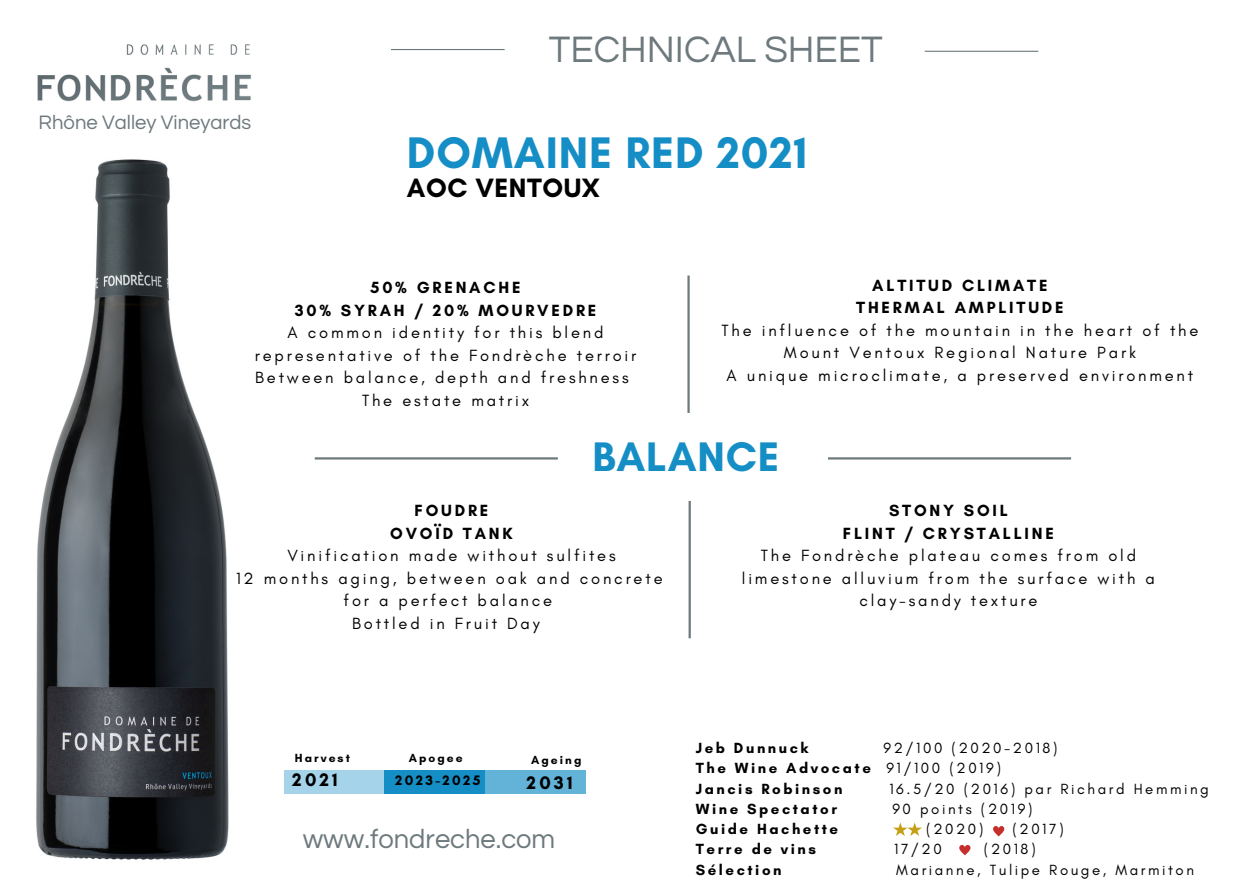
<style>
.page{position:relative;width:1233px;height:894px;background:#fff}
.page>*{position:absolute;margin:0;border:0;box-sizing:border-box;transform-origin:0 0}
.t1{font:700 45px "Glacial Indifference";letter-spacing:.02em;color:#158ec6}
.t2{font:700 42px "Glacial Indifference";letter-spacing:.02em;color:#158ec6}
.t3{font:38.25px "Questrial";color:#6d797d}
.t4{font:27.3px "Questrial";color:#6d797d}
.t5{font:700 27px "Glacial Indifference";letter-spacing:.02em;color:#000}
.t6{font:20.25px "Questrial";color:#6d797d}
.t7{font:700 18.45px "Glacial Indifference";letter-spacing:.17em;color:#000}
.t8{font:16.5px/22.5px "Glacial Indifference";letter-spacing:.17em;color:#000;text-align:center}
.t9{font:700 16.5px/22.5px "Glacial Indifference";letter-spacing:.17em;color:#000;text-align:center}
.t10{font:15px/20.2px "Glacial Indifference";letter-spacing:.17em;color:#000}
.t11{font:700 15px "Glacial Indifference";letter-spacing:.17em;color:#000}
.t12{font:700 13.95px "Glacial Indifference";letter-spacing:.17em;color:#000}
.t13{font:700 12px "Glacial Indifference";letter-spacing:.17em;color:#000}
.s1{font-weight:700}
</style>
<div class="page">
<img style="left:37px;top:44px;width:215px;height:58px">
<hr style="left:391px;top:49px;width:114px;height:1px;background:#6d797d">
<hr style="left:925px;top:51px;width:113px;height:1px;background:#6d797d">
<hr style="left:315px;top:457px;width:243px;height:2px;background:#6d797d">
<hr style="left:687px;top:275px;width:3px;height:138px;background:#6d797d">
<div style="left:284px;top:769px;width:101px;height:24px;background:#a5d3e9"></div>
<div style="left:385px;top:769px;width:100px;height:24px;background:#158ec6"></div>
<div style="left:485px;top:769px;width:100px;height:24px;background:#63b3d9"></div>
<img style="left:36px;top:159px;width:193px;height:701px">
<hr style="left:689px;top:500px;width:2px;height:138px;background:#6d797d">
<hr style="left:828px;top:457px;width:243px;height:2px;background:#6d797d">
<svg style="left:993px;top:826px;width:12px;height:10px"></svg>
<svg style="left:959px;top:845px;width:12px;height:10px"></svg>
<svg style="left:893px;top:822px;width:29px;height:13px"></svg>
<p class="t6" style="left:39px;top:112px;width:214px">Rhône Valley Vineyards</p>
<h3 class="t3" style="left:549px;top:31px;width:335px">TECHNICAL SHEET</h3>
<h1 class="t1" style="left:407px;top:125px;width:402px">DOMAINE RED 2021</h1>
<h3 class="t5" style="left:407px;top:171px;width:195px">AOC VENTOUX</h3>
<p class="t9" style="left:295px;top:276px;width:303px">50% GRENACHE<br>30% SYRAH / 20% MOURVEDRE</p>
<p class="t8" style="left:255px;top:321px;width:383px">A common identity for this blend representative of the Fondrèche terroir<br>Between balance, depth and freshness<br>The estate matrix</p>
<p class="t9" style="left:856px;top:274px;width:209px">ALTITUD CLIMATE<br>THERMAL AMPLITUDE</p>
<p class="t8" style="left:721px;top:319px;width:478px">The influence of the mountain in the heart of the<br>Mount Ventoux Regional Nature Park<br>A unique microclimate, a preserved environment</p>
<h2 class="t2" style="left:593px;top:431px;width:188px">BALANCE</h2>
<p class="t9" style="left:390px;top:499px;width:124px">FOUDRE<br>OVOÏD TANK</p>
<p class="t8" style="left:236px;top:544px;width:428px">Vinification made without sulfites<br>12 months aging, between oak and concrete for a perfect balance<br>Bottled in Fruit Day</p>
<p class="t9" style="left:843px;top:499px;width:212px">STONY SOIL<br>FLINT / CRYSTALLINE</p>
<p class="t8" style="left:742px;top:544px;width:414px">The Fondrèche plateau comes from old limestone alluvium from the surface with a clay-sandy texture</p>
<p class="t13" style="left:295px;top:750px;width:57px">Harvest</p>
<p class="t13" style="left:409px;top:750px;width:55px">Apogee</p>
<p class="t13" style="left:531px;top:752px;width:52px">Ageing</p>
<p class="t7" style="left:292px;top:768px;width:47px">2021</p>
<p class="t12" style="left:395px;top:771px;width:87px">2023-2025</p>
<p class="t7" style="left:527px;top:771px;width:47px">2031</p>
<h3 class="t4" style="left:303px;top:825px;width:254px">www.fondreche.com</h3>
<p class="t10" style="left:696px;top:737px;width:363px;text-indent:188px">92/100 (2020-2018)<br><span class="s1">The Wine Advocate</span> 91/100 (2019)<br><span class="s1">Jancis Robinson</span></p>
<p class="t11" style="left:696px;top:738px;width:114px">Jeb Dunnuck</p>
<p class="t10" style="left:889px;top:778px;width:321px">16.5/20 (2016) par Richard Hemming</p>
<p class="t11" style="left:696px;top:799px;width:143px">Wine Spectator</p>
<p class="t10" style="left:892px;top:798px;width:142px">90 points (2019)</p>
<p class="t11" style="left:696px;top:819px;width:144px">Guide Hachette</p>
<p class="t10" style="left:926px;top:818px;width:59px">(2020)</p>
<p class="t10" style="left:1012px;top:818px;width:53px">(2017)</p>
<p class="t11" style="left:696px;top:839px;width:122px">Terre de vins</p>
<p class="t10" style="left:894px;top:838px;width:49px">17/20</p>
<p class="t10" style="left:984px;top:838px;width:53px">(2018)</p>
<p class="t11" style="left:696px;top:860px;width:87px">Sélection</p>
<p class="t10" style="left:896px;top:859px;width:299px">Marianne, Tulipe Rouge, Marmiton</p>
</div>
